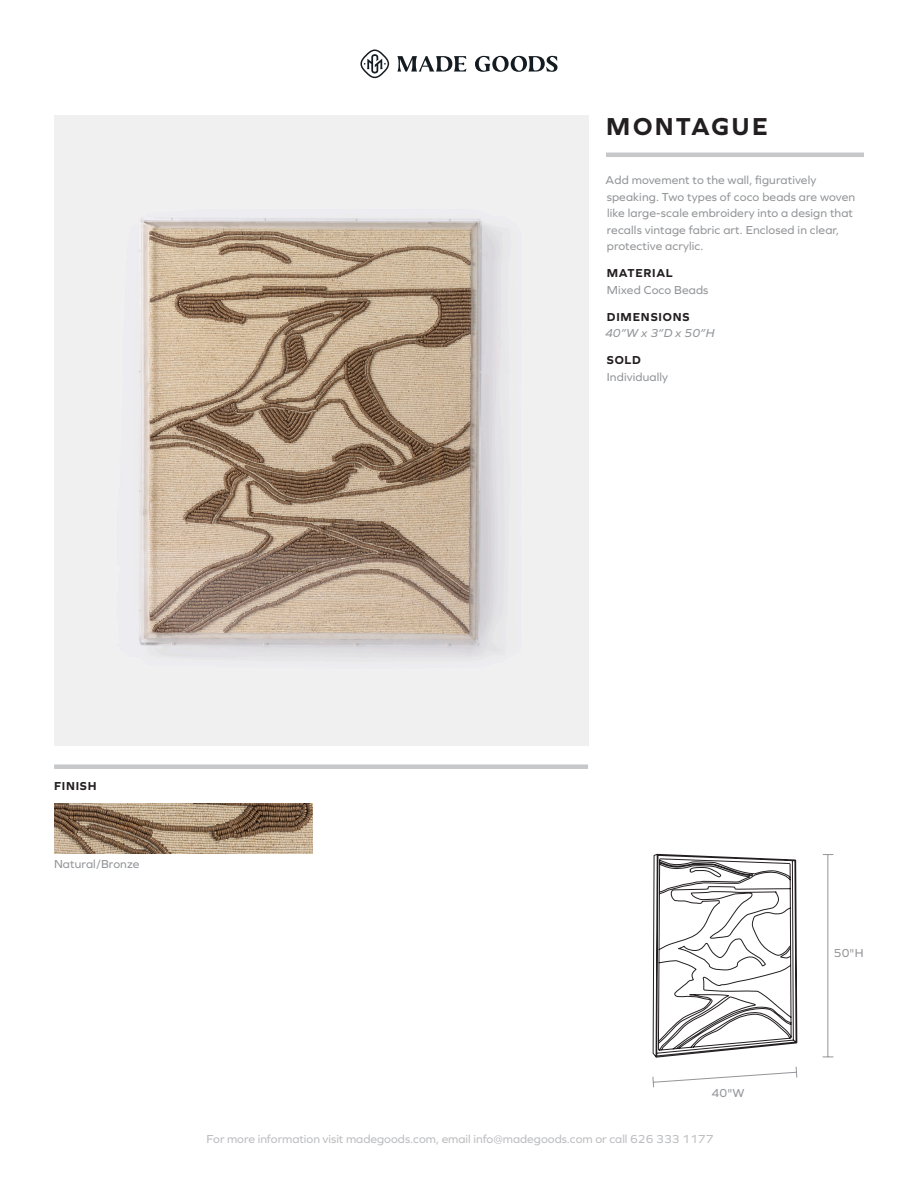
<style>
.page{position:relative;width:918px;height:1188px;background:#fff}
.page>*{position:absolute;margin:0;border:0;box-sizing:border-box;transform-origin:0 0}
.t1{font:700 25.5px "Graphie";letter-spacing:.1em;color:#231f20}
.t2{font:12px/16.5px "Graphie";letter-spacing:.01em;color:#939598}
.t3{font:12px "Graphie";color:#bcbdc0}
.t4{font:700 12px "Graphie";letter-spacing:.065em;color:#231f20}
.t5{font:italic 12px "Graphie";color:#939598}
</style>
<div class="page">
<hr style="left:606px;top:153px;width:258px;height:4px;background:#c7c8ca">
<svg style="left:397px;top:56px;width:161px;height:16px"></svg>
<svg style="left:360px;top:50px;width:29px;height:28px"></svg>
<img style="left:54px;top:116px;width:534px;height:629px">
<div style="left:54px;top:764px;width:534px;height:5px;background:#c7c8ca"></div>
<img style="left:54px;top:803px;width:258px;height:51px">
<hr style="left:827px;top:855px;width:1px;height:202px;background:#939598">
<svg style="left:653px;top:853px;width:144px;height:235px"></svg>
<p class="t1" style="left:606px;top:111px;width:163px">MONTAGUE</p>
<p class="t2" style="left:606px;top:172px;width:251px">Add movement to the wall, figuratively speaking. Two types of coco beads are woven like large-scale embroidery into a design that recalls vintage fabric art. Enclosed in clear, protective acrylic.</p>
<p class="t4" style="left:607px;top:266px;width:67px">MATERIAL</p>
<p class="t2" style="left:607px;top:281px;width:103px">Mixed Coco Beads</p>
<p class="t4" style="left:607px;top:310px;width:84px">DIMENSIONS</p>
<p class="t5" style="left:605px;top:326px;width:111px">40”W x 3”D x 50”H</p>
<p class="t4" style="left:607px;top:353px;width:35px">SOLD</p>
<p class="t2" style="left:607px;top:368px;width:63px">Individually</p>
<p class="t4" style="left:54px;top:779px;width:44px">FINISH</p>
<p class="t2" style="left:54px;top:856px;width:87px">Natural/Bronze</p>
<p class="t2" style="left:712px;top:1085px;width:34px">40"W</p>
<p class="t3" style="left:207px;top:1132px;width:508px">For more information visit madegoods.com, email info@madegoods.com or call 626 333 1177</p>
<p class="t2" style="left:834px;top:944px;width:31px">50"H</p>
</div>
